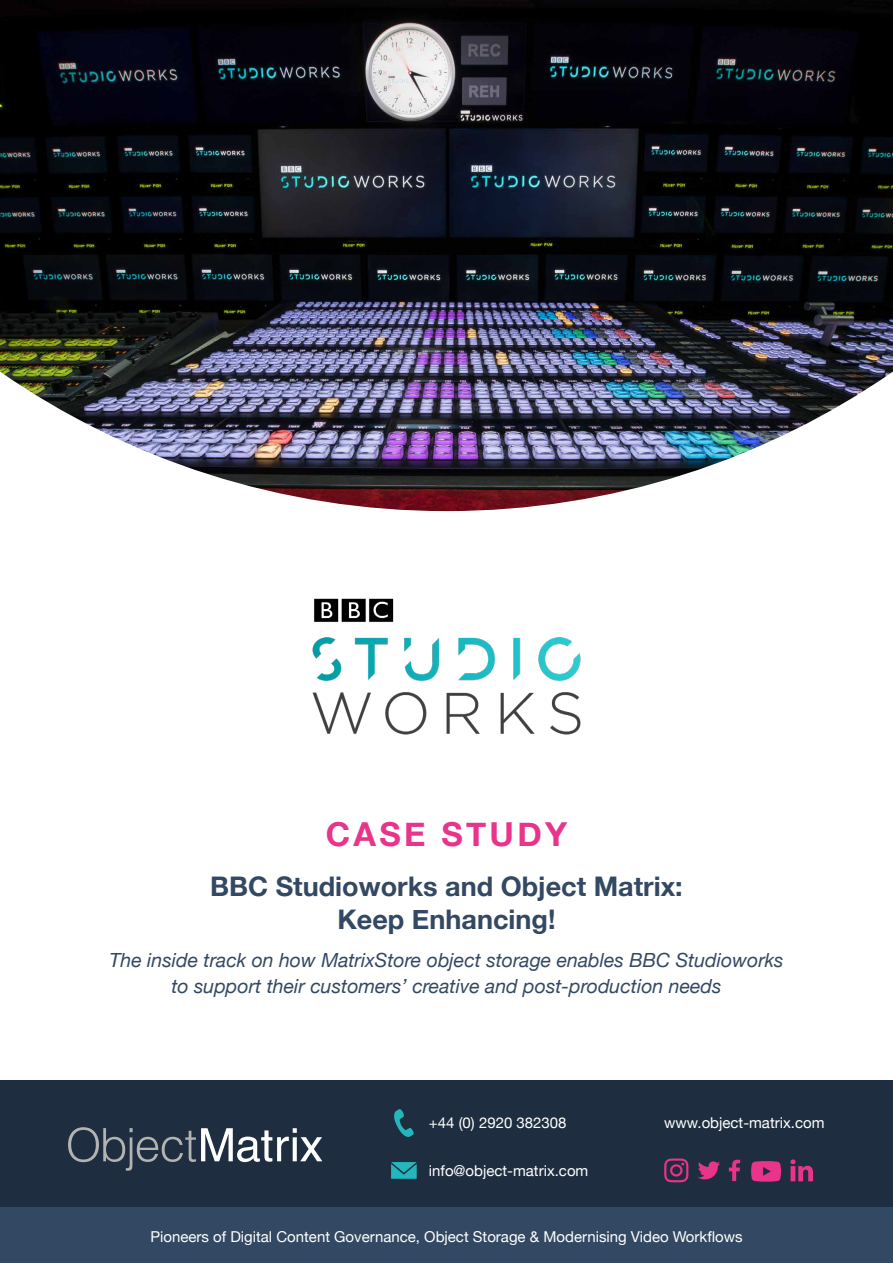
<style>
.page{position:relative;width:893px;height:1263px;background:#fff}
.page>*{position:absolute;margin:0;border:0;box-sizing:border-box;transform-origin:0 0}
.t1{font:700 33px "Helvetica Neue";letter-spacing:.1em;color:#e8348a}
.t2{font:700 27px/33px "Helvetica Neue";color:#334862;text-align:center}
.t3{font:italic 19.5px/25.5px "Helvetica Neue";color:#334862;text-align:center}
.t4{font:15px "Helvetica Neue";color:#fff}
</style>
<div class="page">
<div style="left:0;top:1080px;width:893px;height:128px;background:#1e2e40"></div>
<svg style="left:391px;top:1162px;width:26px;height:17px"></svg>
<svg style="left:394px;top:1109px;width:20px;height:28px"></svg>
<div style="left:0;top:1208px;width:893px;height:55px;background:#334862"></div>
<svg style="left:698px;top:1161px;width:22px;height:18px"></svg>
<svg style="left:729px;top:1160px;width:11px;height:21px"></svg>
<svg style="left:664px;top:1158px;width:24px;height:24px"></svg>
<svg style="left:751px;top:1161px;width:30px;height:21px"></svg>
<svg style="left:790px;top:1159px;width:23px;height:22px"></svg>
<svg style="left:68px;top:1127px;width:254px;height:44px"></svg>
<img style="left:0;top:0;width:893px;height:511px">
<img style="left:312px;top:598px;width:269px;height:137px">
<h1 class="t1" style="left:326px;top:808px;width:243px">CASE STUDY</h1>
<h2 class="t2" style="left:210px;top:871px;width:474px">BBC Studioworks and Object Matrix:<br>Keep Enhancing!</h2>
<h3 class="t3" style="left:109px;top:949px;width:676px">The inside track on how MatrixStore object storage enables BBC Studioworks to support their customers’ creative and post-production needs</h3>
<p class="t4" style="left:429px;top:1112px;width:139px">+44 (0) 2920 382308</p>
<p class="t4" style="left:664px;top:1112px;width:162px">www.object-matrix.com</p>
<p class="t4" style="left:429px;top:1160px;width:161px">info@object-matrix.com</p>
<p class="t4" style="left:150px;top:1226px;width:594px">Pioneers of Digital Content Governance, Object Storage &amp; Modernising Video Workflows</p>
</div>
